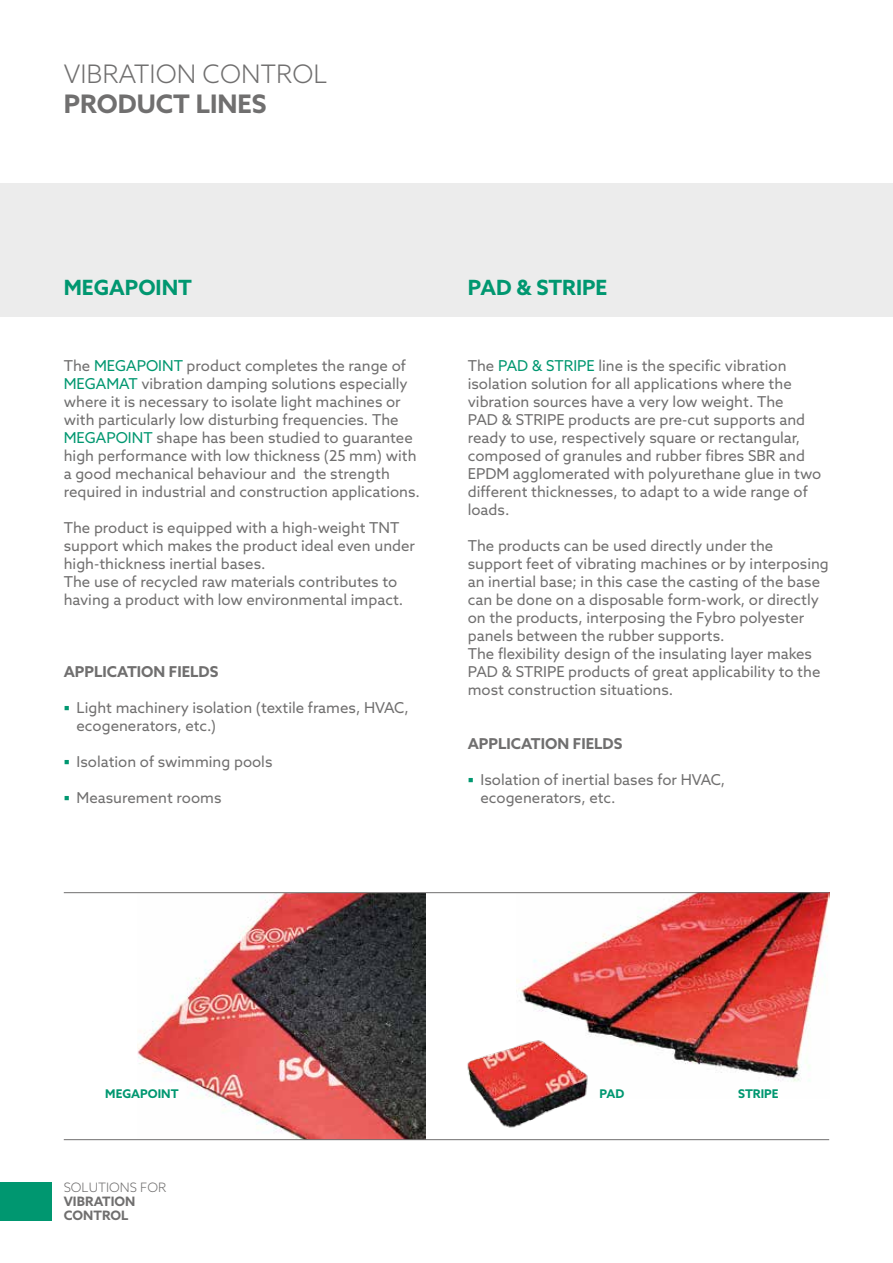
<style>
.page{position:relative;width:893px;height:1263px;background:#fff}
.page>*{position:absolute;margin:0;border:0;box-sizing:border-box;transform-origin:0 0}
.t1{font:300 25.5px "Azo Sans";color:#706f6f}
.t2{font:700 25.5px "Azo Sans";color:#706f6f}
.t3{font:700 21px "Azo Sans";color:#009770}
.t4{font:15px/18px "Azo Sans";color:#706f6f}
.t5{font:700 15px "Azo Sans";color:#706f6f}
.t6{font:700 12.9px/14.1px "Azo Sans";color:#706f6f}
.t7{font:300 12.9px "Azo Sans";color:#706f6f}
.t8{font:700 12px "Azo Sans";color:#009770}
.s1{color:#009770}
.s2{font-family:"Lato";font-weight:600;color:#009770}
</style>
<div class="page">
<img style="left:137px;top:893px;width:288px;height:246px">
<img style="left:517px;top:893px;width:312px;height:189px">
<div style="left:0;top:183px;width:893px;height:134px;background:#ececec"></div>
<div style="left:0;top:1182px;width:51px;height:38px;background:#009770"></div>
<img style="left:467px;top:1035px;width:126px;height:93px">
<hr style="left:64px;top:892px;width:765px;height:1px;background:#706f6f">
<hr style="left:64px;top:1139px;width:765px;height:1px;background:#706f6f">
<h1 class="t1" style="left:64px;top:58px;width:265px">VIBRATION CONTROL</h1>
<h1 class="t2" style="left:64px;top:87px;width:204px">PRODUCT LINES</h1>
<h2 class="t3" style="left:64px;top:274px;width:130px">MEGAPOINT</h2>
<h2 class="t3" style="left:468px;top:274px;width:141px">PAD &amp; STRIPE</h2>
<p class="t4" style="left:64px;top:356px;width:358px">The <span class="s1">MEGAPOINT</span> product completes the range of <span class="s1">MEGAMAT</span> vibration damping solutions especially where it is necessary to isolate light machines or with particularly low disturbing frequencies. The <span class="s1">MEGAPOINT</span> shape has been studied to guarantee high performance with low thickness (25 mm) with a good mechanical behaviour and the strength required in industrial and construction applications.</p>
<p class="t4" style="left:64px;top:518px;width:353px">The product is equipped with a high-weight TNT support which makes the product ideal even under high-thickness inertial bases.<br>The use of recycled raw materials contributes to having a product with low environmental impact.</p>
<p class="t5" style="left:64px;top:662px;width:156px">APPLICATION FIELDS</p>
<p class="t4" style="left:77px;top:698px;width:334px;text-indent:-13px"><span class="s2">▪</span> Light machinery isolation (textile frames, HVAC, ecogenerators, etc.)</p>
<p class="t4" style="left:64px;top:752px;width:210px"><span class="s2">▪</span> Isolation of swimming pools</p>
<p class="t4" style="left:64px;top:788px;width:159px"><span class="s2">▪</span> Measurement rooms</p>
<p class="t4" style="left:468px;top:356px;width:355px">The <span class="s1">PAD &amp; STRIPE</span> line is the specific vibration isolation solution for all applications where the vibration sources have a very low weight. The<br>PAD &amp; STRIPE products are pre-cut supports and ready to use, respectively square or rectangular, composed of granules and rubber fibres SBR and EPDM agglomerated with polyurethane glue in two different thicknesses, to adapt to a wide range of loads.</p>
<p class="t4" style="left:468px;top:536px;width:363px">The products can be used directly under the support feet of vibrating machines or by interposing an inertial base; in this case the casting of the base can be done on a disposable form-work, or directly on the products, interposing the Fybro polyester panels between the rubber supports.<br>The flexibility design of the insulating layer makes PAD &amp; STRIPE products of great applicability to the most construction situations.</p>
<p class="t5" style="left:468px;top:734px;width:156px">APPLICATION FIELDS</p>
<p class="t4" style="left:480px;top:770px;width:246px;text-indent:-13px"><span class="s2">▪</span> Isolation of inertial bases for HVAC, ecogenerators, etc.</p>
<p class="t8" style="left:105px;top:1086px;width:75px">MEGAPOINT</p>
<p class="t8" style="left:599px;top:1086px;width:27px">PAD</p>
<p class="t7" style="left:64px;top:1179px;width:104px">SOLUTIONS FOR</p>
<p class="t6" style="left:64px;top:1194px;width:73px">VIBRATION<br>CONTROL</p>
<p class="t8" style="left:738px;top:1086px;width:42px">STRIPE</p>
</div>
